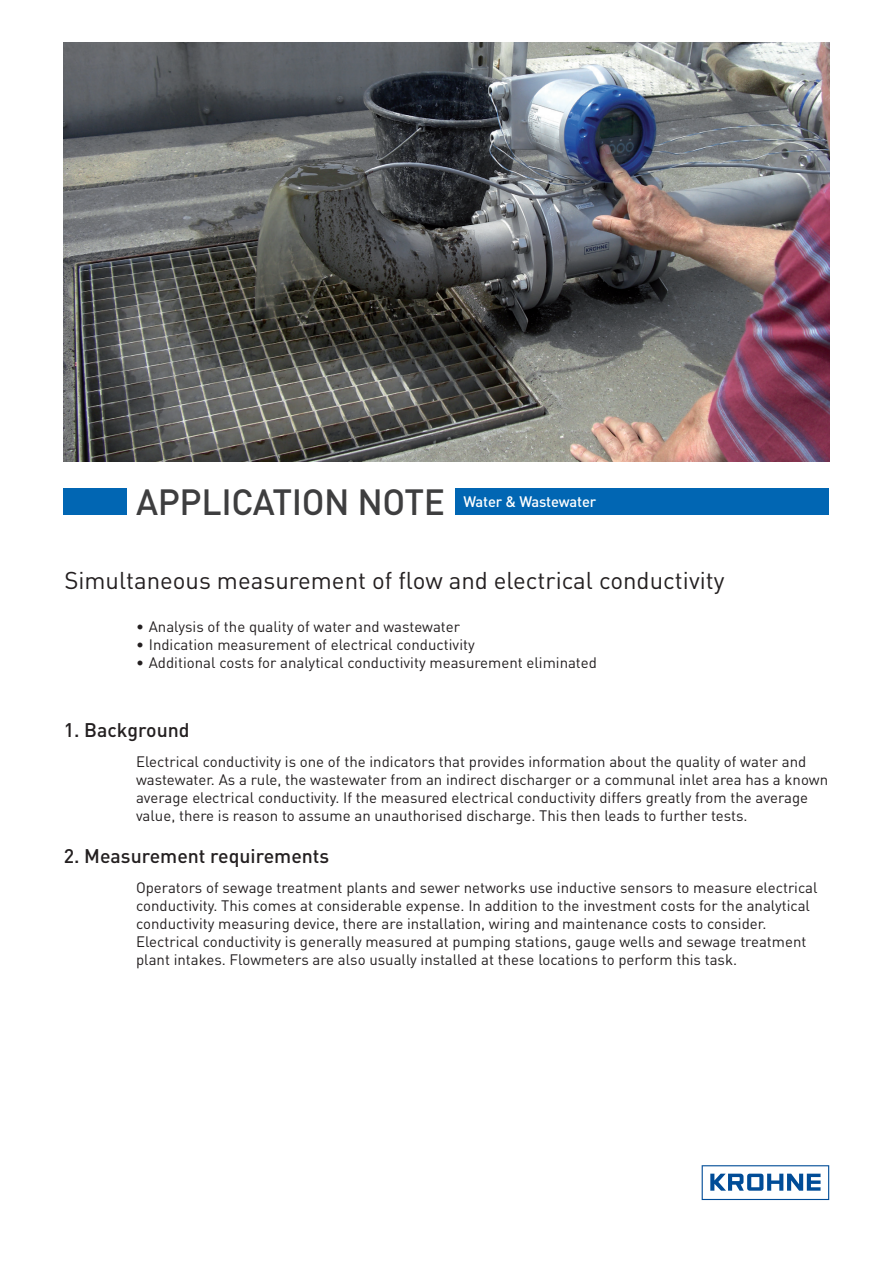
<style>
.page{position:relative;width:893px;height:1263px;background:#fff}
.page>*{position:absolute;margin:0;border:0;box-sizing:border-box;transform-origin:0 0}
.t1{font:500 36px "DIN Pro";letter-spacing:-.01em;color:#3e3e3f}
.t2{font:24px "DIN Pro";color:#231f20}
.t3{font:500 19.5px "DIN Pro";color:#231f20}
.t4{font:15px/18px "DIN Pro";color:#231f20}
.t5{font:500 15px "DIN Pro";letter-spacing:-.015em;color:#fff}
</style>
<div class="page">
<img style="left:64px;top:42px;width:765px;height:419px">
<div style="left:64px;top:488px;width:765px;height:26px;background:#0166b3"></div>
<div style="left:128px;top:488px;width:327px;height:29px;background:#fff"></div>
<svg style="left:702px;top:1165px;width:127px;height:35px"></svg>
<h1 class="t1" style="left:136px;top:477px;width:310px">APPLICATION NOTE</h1>
<p class="t5" style="left:463px;top:491px;width:134px">Water &amp; Wastewater</p>
<h2 class="t2" style="left:64px;top:564px;width:662px">Simultaneous measurement of flow and electrical conductivity</h2>
<p class="t4" style="left:136px;top:617px;width:325px">• Analysis of the quality of water and wastewater</p>
<p class="t4" style="left:136px;top:635px;width:340px">• Indication measurement of electrical conductivity</p>
<p class="t4" style="left:136px;top:653px;width:462px">• Additional costs for analytical conductivity measurement eliminated</p>
<h3 class="t3" style="left:64px;top:717px;width:127px">1. Background</h3>
<p class="t4" style="left:136px;top:751px;width:694px">Electrical conductivity is one of the indicators that provides information about the quality of water and wastewater. As a rule, the wastewater from an indirect discharger or a communal inlet area has a known average electrical conductivity. If the measured electrical conductivity differs greatly from the average value, there is reason to assume an unauthorised discharge. This then leads to further tests.</p>
<h3 class="t3" style="left:64px;top:842px;width:267px">2. Measurement requirements</h3>
<p class="t4" style="left:136px;top:878px;width:683px">Operators of sewage treatment plants and sewer networks use inductive sensors to measure electrical conductivity. This comes at considerable expense. In addition to the investment costs for the analytical conductivity measuring device, there are installation, wiring and maintenance costs to consider.<br>Electrical conductivity is generally measured at pumping stations, gauge wells and sewage treatment plant intakes. Flowmeters are also usually installed at these locations to perform this task.</p>
</div>
